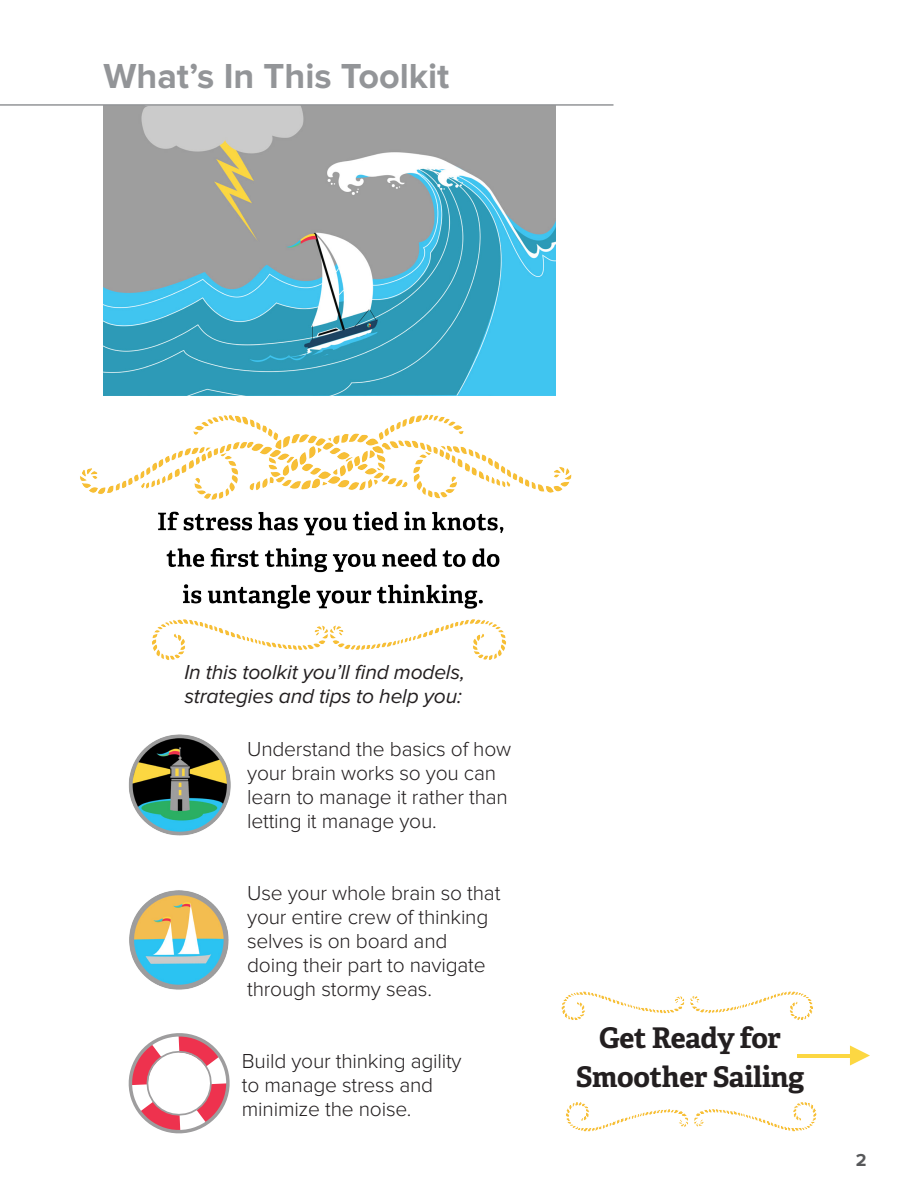
<style>
.page{position:relative;width:918px;height:1188px;background:#fff}
.page>*{position:absolute;margin:0;border:0;box-sizing:border-box;transform-origin:0 0}
.t1{font:700 36px "Proxima Nova";color:#939598}
.Paragraph_Style_1{font:700 28.5px "Adelle Basic";letter-spacing:-.01em;color:#231f20}
.Paragraph_Style_1-2{font:300 21px "Proxima Nova";letter-spacing:-.01em;color:#231f20}
.Paragraph_Style_1-3{font:italic 21px "Proxima Nova";letter-spacing:-.01em;color:#231f20}
.t2{font:700 18px "Proxima Nova";color:#57585a}
</style>
<div class="page">
<img style="left:128px;top:734px;width:103px;height:102px">
<img style="left:80px;top:380px;width:492px;height:280px">
<img style="left:103px;top:106px;width:452px;height:289px">
<svg style="left:128px;top:1033px;width:102px;height:101px"></svg>
<img style="left:561px;top:991px;width:252px;height:29px">
<img style="left:566px;top:1102px;width:251px;height:30px">
<hr style="left:797px;top:1054px;width:60px;height:4px;background:#fcd742">
<svg style="left:850px;top:1046px;width:20px;height:20px"></svg>
<hr style="left:0;top:104px;width:614px;height:2px;background:#939598">
<img style="left:129px;top:890px;width:100px;height:100px">
<p class="t1" style="left:104px;top:60px;width:347px">What’s In This Toolkit</p>
<p class="Paragraph_Style_1-3" style="left:184px;top:663px;width:282px">In this toolkit you’ll find models,</p>
<p class="Paragraph_Style_1-3" style="left:184px;top:687px;width:279px">strategies and tips to help you:</p>
<p class="Paragraph_Style_1-2" style="left:247px;top:739px;width:266px">Understand the basics of how</p>
<p class="Paragraph_Style_1-2" style="left:247px;top:763px;width:250px">your brain works so you can</p>
<p class="Paragraph_Style_1-2" style="left:247px;top:787px;width:262px">learn to manage it rather than</p>
<p class="Paragraph_Style_1-2" style="left:247px;top:811px;width:191px">letting it manage you.</p>
<p class="Paragraph_Style_1-2" style="left:247px;top:883px;width:255px">Use your whole brain so that</p>
<p class="Paragraph_Style_1-2" style="left:247px;top:907px;width:243px">your entire crew of thinking</p>
<p class="Paragraph_Style_1-2" style="left:247px;top:931px;width:202px">selves is on board and</p>
<p class="Paragraph_Style_1-2" style="left:247px;top:955px;width:240px">doing their part to navigate</p>
<p class="Paragraph_Style_1-2" style="left:247px;top:979px;width:186px">through stormy seas.</p>
<p class="Paragraph_Style_1-2" style="left:242px;top:1051px;width:221px">Build your thinking agility</p>
<p class="Paragraph_Style_1-2" style="left:242px;top:1075px;width:193px">to manage stress and</p>
<p class="Paragraph_Style_1-2" style="left:242px;top:1099px;width:171px">minimize the noise.</p>
<p class="Paragraph_Style_1" style="left:599px;top:1020px;width:183px">Get Ready for</p>
<p class="Paragraph_Style_1" style="left:576px;top:1059px;width:230px">Smoother Sailing</p>
<p class="t2" style="left:856px;top:1152px;width:12px">2</p>
</div>
